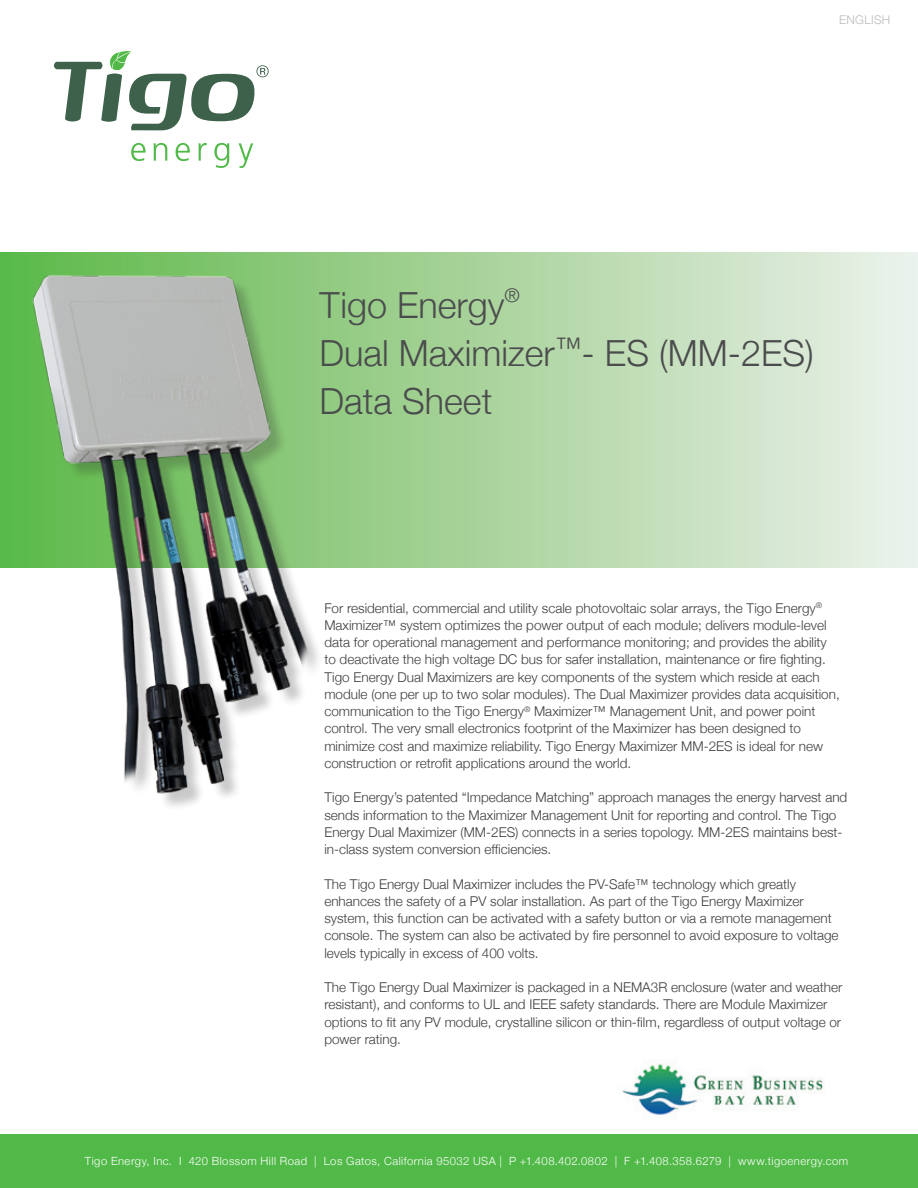
<style>
.page{position:relative;width:918px;height:1188px;background:#fff}
.page>*{position:absolute;margin:0;border:0;box-sizing:border-box;transform-origin:0 0}
.Main_large_Title{font:300 36px "Helvetica Neue";color:#4b4c4d}
.t1{font:300 13.5px/17.2px "Helvetica Neue";color:#3e3e3f}
.t2{font:300 12px "Helvetica Neue";letter-spacing:.025em;color:#babbbe}
.t3{font:300 11.25px "Helvetica Neue";letter-spacing:.04em;color:#fff}
</style>
<div class="page">
<svg style="left:0;top:252px;width:918px;height:316px;background:#bcdcb3"></svg>
<div style="left:0;top:1134px;width:918px;height:54px;background:#51b948"></div>
<img style="left:622px;top:1061px;width:203px;height:56px">
<img style="left:12px;top:252px;width:313px;height:554px">
<svg style="left:131px;top:143px;width:15px;height:18px"></svg>
<svg style="left:154px;top:143px;width:13px;height:18px"></svg>
<svg style="left:176px;top:143px;width:14px;height:18px"></svg>
<svg style="left:198px;top:143px;width:9px;height:18px"></svg>
<svg style="left:214px;top:143px;width:15px;height:25px"></svg>
<svg style="left:239px;top:143px;width:14px;height:25px"></svg>
<svg style="left:54px;top:51px;width:215px;height:79px"></svg>
<p class="t2" style="left:839px;top:13px;width:53px">ENGLISH</p>
<p class="Main_large_Title" style="left:320px;top:283px;width:202px">Tigo Energy<sup>®</sup></p>
<p class="Main_large_Title" style="left:320px;top:331px;width:496px">Dual Maximizer<sup>™</sup>- ES (MM-2ES)</p>
<p class="Main_large_Title" style="left:320px;top:379px;width:174px">Data Sheet</p>
<p class="t1" style="left:324px;top:599px;width:517px">For residential, commercial and utility scale photovoltaic solar arrays, the Tigo Energy<sup>® </sup>Maximizer™ system optimizes the power output of each module; delivers module-level data for operational management and performance monitoring; and provides the ability to deactivate the high voltage DC bus for safer installation, maintenance or fire fighting.<br>Tigo Energy Dual Maximizers are key components of the system which reside at each module (one per up to two solar modules). The Dual Maximizer provides data acquisition, communication to the Tigo Energy<sup>®</sup> Maximizer™ Management Unit, and power point control. The very small electronics footprint of the Maximizer has been designed to minimize cost and maximize reliability. Tigo Energy Maximizer MM-2ES is ideal for new construction or retrofit applications around the world.</p>
<p class="t1" style="left:324px;top:789px;width:524px">Tigo Energy’s patented “Impedance Matching” approach manages the energy harvest and sends information to the Maximizer Management Unit for reporting and control. The Tigo Energy Dual Maximizer (MM-2ES) connects in a series topology. MM-2ES maintains best&shy;in-class system conversion efficiencies.</p>
<p class="t1" style="left:324px;top:875px;width:516px">The Tigo Energy Dual Maximizer includes the PV-Safe™ technology which greatly enhances the safety of a PV solar installation. As part of the Tigo Energy Maximizer system, this function can be activated with a safety button or via a remote management console. The system can also be activated by fire personnel to avoid exposure to voltage levels typically in excess of 400 volts.</p>
<p class="t1" style="left:324px;top:978px;width:520px">The Tigo Energy Dual Maximizer is packaged in a NEMA3R enclosure (water and weather resistant), and conforms to UL and IEEE safety standards. There are Module Maximizer options to fit any PV module, crystalline silicon or thin-film, regardless of output voltage or power rating.</p>
<p class="t3" style="left:85px;top:1154px;width:765px">Tigo Energy, Inc. I 420 Blossom Hill Road | Los Gatos, California 95032 USA | P +1.408.402.0802 | F +1.408.358.6279 | www.tigoenergy.com</p>
</div>
